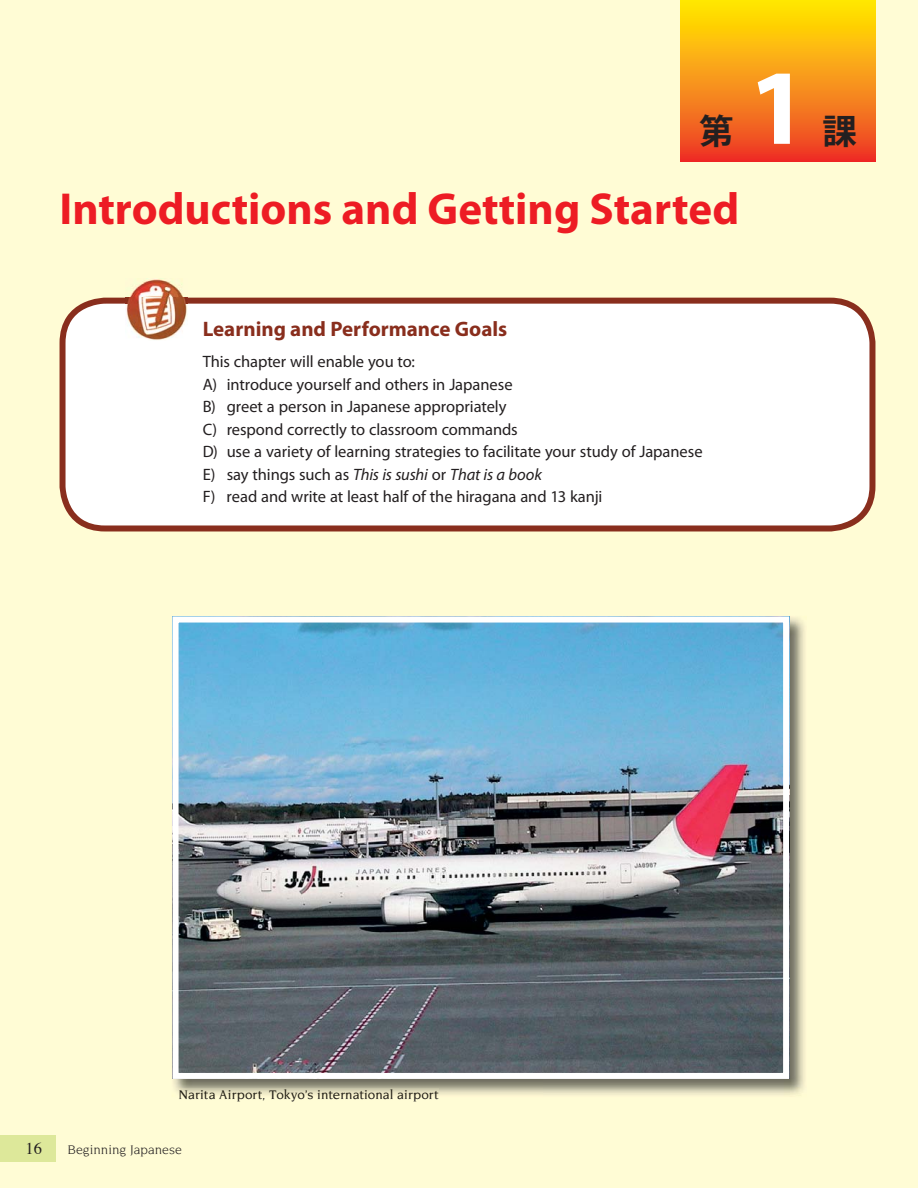
<style>
.page{position:relative;width:918px;height:1188px;background:#fffcd5}
.page>*{position:absolute;margin:0;border:0;box-sizing:border-box;transform-origin:0 0}
.t1{font:700 108px "Myriad Pro";color:#fff}
.t2{font:700 45px "Myriad Pro";color:#ed1c24}
.t3{font:34.5px "Koz Go Std Bold 90 pv RKSJ H";color:#231f20}
.t4{font:700 21px "Myriad Pro";color:#892e1d}
.t5{font:16.5px/22.5px "Myriad Pro";letter-spacing:-.005em;color:#231f20}
.t6{font:16.5px "Times";color:#231f20}
.t7{font:500 13.5px "Novarese";letter-spacing:.01em;color:#211e15}
.t8{font:13.5px "Novarese";color:#231f20}
.t9{font:500 13.5px "Novarese";color:#231f20}
.s1{font-style:italic}
</style>
<div class="page">
<div style="left:0;top:1135px;width:55px;height:26px;background:#dde89a"></div>
<div style="left:681px;top:0;width:194px;height:162px;background:linear-gradient(to bottom,#ffef02,#ee382b)"></div>
<img style="left:172px;top:616px;width:633px;height:479px">
<img style="left:179px;top:1089px;width:259px;height:6px">
<img style="left:180px;top:624px;width:602px;height:448px">
<div style="left:173px;top:617px;width:616px;height:462px;border:6px solid #fff"></div>
<svg style="left:60px;top:298px;width:816px;height:234px;background:#f7f2f0"></svg>
<img style="left:126px;top:279px;width:61px;height:61px">
<h3 class="t3" style="left:699px;top:118px;width:36px">第</h3>
<h2 class="t2" style="left:60px;top:192px;width:681px">Introductions and Getting Started</h2>
<h1 class="t1" style="left:749px;top:67px;width:61px">1</h1>
<h3 class="t3" style="left:822px;top:118px;width:36px">課</h3>
<p class="t4" style="left:203px;top:322px;width:306px">Learning and Performance Goals</p>
<p class="t5" style="left:203px;top:352px;width:502px">This chapter will enable you to:<br>A) introduce yourself and others in Japanese<br>B) greet a person in Japanese appropriately<br>C) respond correctly to classroom commands<br>D) use a variety of learning strategies to facilitate your study of Japanese E) say things such as <span class="s1">This is sushi</span> or <span class="s1">That is a book<br></span>F) read and write at least half of the hiragana and 13 kanji</p>
<p class="t7" style="left:179px;top:1089px;width:261px">Narita Airport Tokyo’s international airport</p>
<p class="t9" style="left:262px;top:1089px;width:5px">,</p>
<p class="t6" style="left:26px;top:1142px;width:18px">16</p>
<p class="t8" style="left:68px;top:1144px;width:116px">Beginning Japanese</p>
</div>
